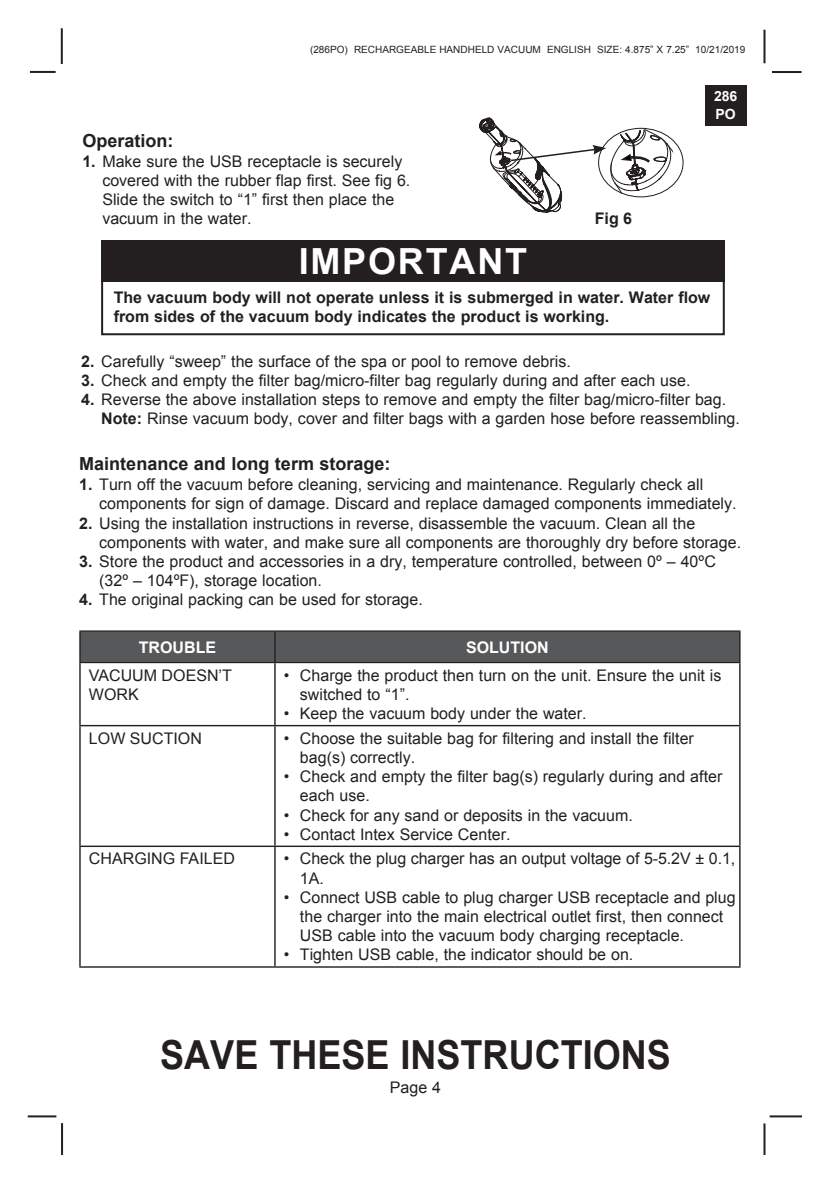
<style>
.page{position:relative;width:836px;height:1191px;background:#fff}
.page>*{position:absolute;margin:0;border:0;box-sizing:border-box;transform-origin:0 0}
.t1{font:700 40px "Arial";color:#231f20;scale:.9 1}
.t2{font:700 36px "Arial";letter-spacing:.05em;color:#fff}
.t3{font:700 18px "Arial";color:#231f20}
.t4{font:16px/19.2px "Arial";color:#231f20}
.t5{font:700 16px/19.2px "Arial";color:#231f20}
.t6{font:700 16px "Arial";color:#fff}
.t7{font:700 14px/18px "Arial";color:#fff}
.t8{font:10px "Arial";color:#231f20}
.s1{font-weight:700}
</style>
<div class="page">
<hr style="left:769px;top:1115px;width:32px;height:2px;background:#231f20">
<hr style="left:771px;top:71px;width:30px;height:2px;background:#231f20">
<hr style="left:61px;top:28px;width:2px;height:36px;background:#231f20">
<hr style="left:763px;top:30px;width:2px;height:33px;background:#231f20">
<hr style="left:763px;top:1123px;width:2px;height:32px;background:#231f20">
<hr style="left:61px;top:1123px;width:2px;height:32px;background:#231f20">
<hr style="left:30px;top:71px;width:26px;height:2px;background:#231f20">
<hr style="left:28px;top:1115px;width:28px;height:2px;background:#231f20">
<div style="left:704px;top:85px;width:42px;height:41px;background:#231f20"></div>
<div style="left:81px;top:631px;width:657px;height:31px;background:#57585a"></div>
<hr style="left:79px;top:663px;width:2px;height:62px;background:#231f20">
<hr style="left:274px;top:663px;width:1px;height:62px;background:#231f20">
<hr style="left:738px;top:663px;width:2px;height:62px;background:#231f20">
<hr style="left:79px;top:725px;width:196px;height:1px;background:#231f20">
<hr style="left:79px;top:726px;width:2px;height:119px;background:#231f20">
<hr style="left:275px;top:725px;width:465px;height:1px;background:#231f20">
<hr style="left:274px;top:726px;width:1px;height:119px;background:#231f20">
<hr style="left:738px;top:726px;width:2px;height:119px;background:#231f20">
<hr style="left:79px;top:845px;width:196px;height:2px;background:#231f20">
<hr style="left:79px;top:847px;width:2px;height:119px;background:#231f20">
<hr style="left:275px;top:845px;width:465px;height:2px;background:#231f20">
<hr style="left:274px;top:847px;width:1px;height:119px;background:#231f20">
<hr style="left:738px;top:847px;width:2px;height:119px;background:#231f20">
<hr style="left:79px;top:966px;width:196px;height:1px;background:#231f20">
<hr style="left:275px;top:966px;width:465px;height:1px;background:#231f20">
<hr style="left:79px;top:631px;width:2px;height:31px;background:#231f20">
<hr style="left:79px;top:630px;width:196px;height:1px;background:#231f20">
<hr style="left:275px;top:630px;width:465px;height:1px;background:#231f20">
<hr style="left:274px;top:631px;width:1px;height:31px;background:#231f20">
<hr style="left:738px;top:631px;width:2px;height:31px;background:#231f20">
<hr style="left:79px;top:662px;width:196px;height:1px;background:#231f20">
<hr style="left:275px;top:662px;width:465px;height:1px;background:#231f20">
<div style="left:101px;top:240px;width:623px;height:95px;border:2px solid #231f20"></div>
<div style="left:101px;top:240px;width:623px;height:42px;background:#231f20"></div>
<svg style="left:479px;top:118px;width:199px;height:95px"></svg>
<p class="t8" style="left:310px;top:43px;width:436px">(286PO) RECHARGEABLE HANDHELD VACUUM ENGLISH SIZE: 4.875” X 7.25” 10/21/2019</p>
<p class="t7" style="left:713px;top:87px;width:25px">286<br>PO</p>
<p class="t3" style="left:82px;top:128px;width:93px">Operation:</p>
<p class="t4" style="left:102px;top:152px;width:309px;text-indent:-20px"><span class="s1">1.</span> Make sure the USB receptacle is securely covered with the rubber flap first. See fig 6.<br>Slide the switch to “1” first then place the vacuum in the water.</p>
<p class="t2" style="left:298px;top:237px;width:230px">IMPORTANT</p>
<p class="t5" style="left:594px;top:209px;width:39px">Fig 6</p>
<p class="t5" style="left:114px;top:288px;width:598px">The vacuum body will not operate unless it is submerged in water. Water flow from sides of the vacuum body indicates the product is working.</p>
<p class="t4" style="left:81px;top:352px;width:491px"><span class="s1">2.</span> Carefully “sweep” the surface of the spa or pool to remove debris.</p>
<p class="t4" style="left:81px;top:371px;width:610px"><span class="s1">3.</span> Check and empty the filter bag/micro-filter bag regularly during and after each use.</p>
<p class="t4" style="left:81px;top:390px;width:646px"><span class="s1">4.</span> Reverse the above installation steps to remove and empty the filter bag/micro-filter bag.</p>
<p class="t4" style="left:101px;top:409px;width:640px"><span class="s1">Note:</span> Rinse vacuum body, cover and filter bags with a garden hose before reassembling.</p>
<p class="t3" style="left:79px;top:452px;width:313px">Maintenance and long term storage:</p>
<p class="t4" style="left:99px;top:475px;width:638px;text-indent:-20px"><span class="s1">1.</span> Turn off the vacuum before cleaning, servicing and maintenance. Regularly check all components for sign of damage. Discard and replace damaged components immediately.</p>
<p class="t4" style="left:99px;top:513px;width:643px;text-indent:-20px"><span class="s1">2.</span> Using the installation instructions in reverse, disassemble the vacuum. Clean all the components with water, and make sure all components are thoroughly dry before storage.</p>
<p class="t4" style="left:99px;top:552px;width:618px;text-indent:-20px"><span class="s1">3.</span> Store the product and accessories in a dry, temperature controlled, between 0º – 40ºC (32º – 104ºF), storage location.</p>
<p class="t4" style="left:79px;top:590px;width:345px"><span class="s1">4.</span> The original packing can be used for storage.</p>
<p class="t6" style="left:139px;top:636px;width:79px">TROUBLE</p>
<p class="t6" style="left:466px;top:636px;width:84px">SOLUTION</p>
<p class="t4" style="left:89px;top:665px;width:144px">VACUUM DOESN’T<br>WORK</p>
<p class="t4" style="left:300px;top:665px;width:423px;text-indent:-16px">• Charge the product then turn on the unit. Ensure the unit is switched to “1”.</p>
<p class="t4" style="left:284px;top:704px;width:304px">• Keep the vacuum body under the water.</p>
<p class="t4" style="left:89px;top:728px;width:114px">LOW SUCTION</p>
<p class="t4" style="left:300px;top:728px;width:395px;text-indent:-16px">• Choose the suitable bag for filtering and install the filter bag(s) correctly.</p>
<p class="t4" style="left:300px;top:767px;width:423px;text-indent:-16px">• Check and empty the filter bag(s) regularly during and after each use.</p>
<p class="t4" style="left:284px;top:805px;width:350px">• Check for any sand or deposits in the vacuum.</p>
<p class="t4" style="left:284px;top:824px;width:228px">• Contact Intex Service Center.</p>
<p class="t4" style="left:89px;top:849px;width:147px">CHARGING FAILED</p>
<p class="t4" style="left:300px;top:849px;width:436px;text-indent:-16px">• Check the plug charger has an output voltage of 5-5.2V ± 0.1,<br>1A.</p>
<p class="t4" style="left:300px;top:887px;width:437px;text-indent:-16px">• Connect USB cable to plug charger USB receptacle and plug the charger into the main electrical outlet first, then connect<br>USB cable into the vacuum body charging receptacle.</p>
<p class="t4" style="left:284px;top:945px;width:351px">• Tighten USB cable, the indicator should be on.</p>
<h1 class="t1" style="left:160px;top:1028px;width:568px">SAVE THESE INSTRUCTIONS</h1>
<p class="t4" style="left:390px;top:1077px;width:53px">Page 4</p>
</div>
